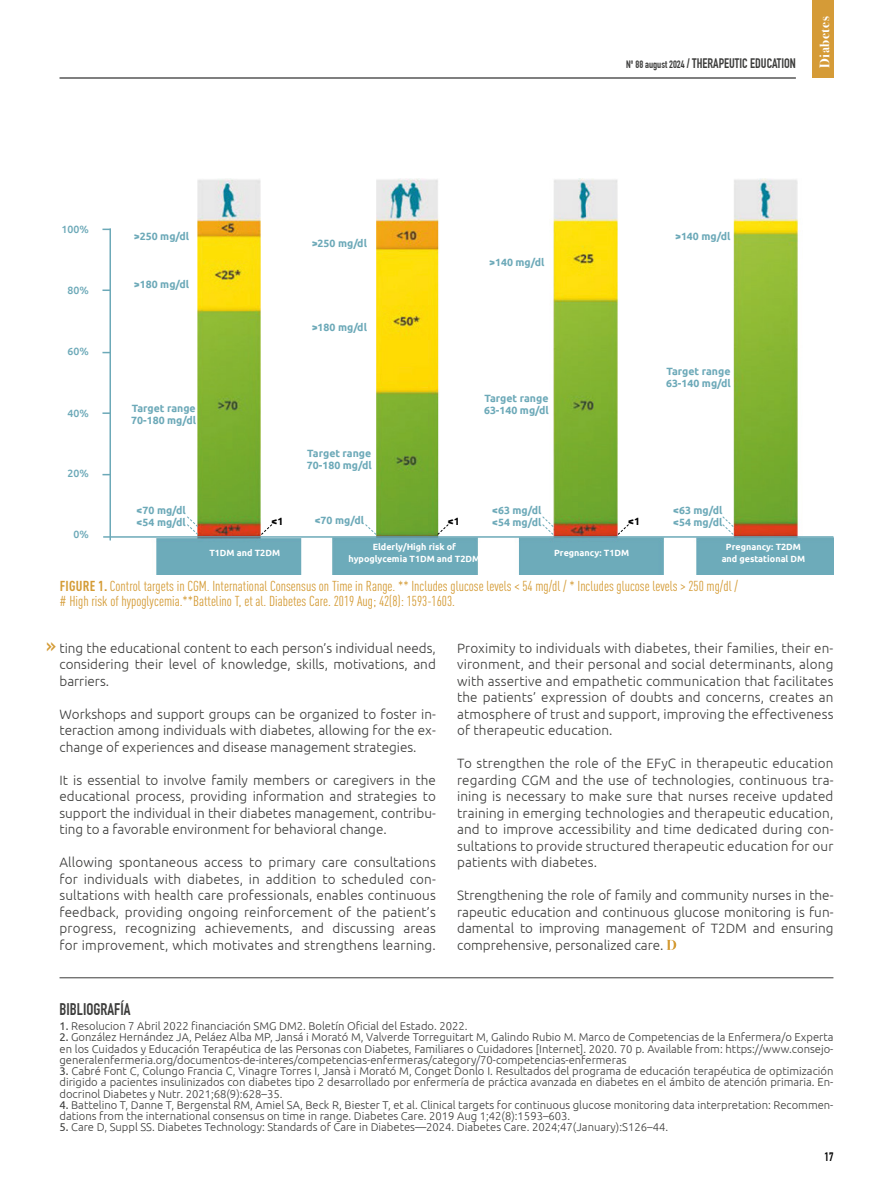
<style>
.page{position:relative;width:893px;height:1191px;background:#fff}
.page>*{position:absolute;margin:0;border:0;box-sizing:border-box;transform-origin:0 0}
.t1{font:22.5px "DIN Engschrift Std";color:#d49b35}
.t2{font:16.5px "DIN Engschrift Std";color:#3c3c3b}
.t3{font:condensed 14.25px/14.2px "DIN Pro";color:#d49b35}
.t4{font:300 13.5px/16.5px "Ubuntu";color:#3c3c3b;text-align:justify}
.t5{font:13.5px "DIN Engschrift Std";color:#3c3c3b}
.t6{font:700 13.5px "Bodoni Svty Two ITCTT";letter-spacing:.04em;color:#fff}
.t7{font:12px "DIN Engschrift Std";color:#000}
.t8{font:300 11.25px/11.2px "Ubuntu";color:#3c3c3b;text-align:justify}
.t9{font:700 10.5px/12px "Ubuntu";color:#6ca9b8}
.t10{font:500 10.5px "Ubuntu";color:#6ca9b8}
.t11{font:700 10.5px "Ubuntu";color:#000}
.t12{font:700 9px/12px "Ubuntu";color:#fff;text-align:center}
.s1{font-size:10.5px}
.s2{font-weight:700}
.s3{font-weight:400}
</style>
<div class="page">
<hr style="left:60px;top:78px;width:736px;height:1px;background:#000">
<div style="left:812px;top:0;width:21px;height:78px;background:#d59b37"></div>
<svg style="left:667px;top:940px;width:9px;height:10px"></svg>
<hr style="left:60px;top:977px;width:773px;height:1px;background:#3c3c3b">
<img style="left:102px;top:179px;width:732px;height:395px">
<hr style="left:109px;top:228px;width:2px;height:312px;background:#6ca9b8">
<hr style="left:103px;top:536px;width:730px;height:2px;background:#6ca9b8">
<svg style="left:102px;top:289px;width:8px;height:2px"></svg>
<svg style="left:102px;top:412px;width:8px;height:2px"></svg>
<svg style="left:186px;top:515px;width:13px;height:20px"></svg>
<svg style="left:542px;top:515px;width:12px;height:20px"></svg>
<svg style="left:722px;top:515px;width:12px;height:20px"></svg>
<svg style="left:364px;top:523px;width:13px;height:12px"></svg>
<svg style="left:260px;top:523px;width:13px;height:12px"></svg>
<svg style="left:617px;top:523px;width:13px;height:12px"></svg>
<svg style="left:437px;top:523px;width:12px;height:12px"></svg>
<p class="t5" style="left:626px;top:55px;width:171px"><span class="s1">Nº 88 august 2024</span> / THERAPEUTIC EDUCATION</p>
<p class="t6" style="left:813px;top:68px;width:53px;rotate:-90deg">Diabetes</p>
<p class="t10" style="left:62px;top:223px;width:29px">100%</p>
<p class="t10" style="left:68px;top:283px;width:23px">80%</p>
<p class="t10" style="left:68px;top:345px;width:23px">60%</p>
<p class="t10" style="left:68px;top:407px;width:23px">40%</p>
<p class="t10" style="left:68px;top:467px;width:23px">20%</p>
<p class="t10" style="left:74px;top:528px;width:17px">0%</p>
<p class="t9" style="left:134px;top:230px;width:57px">&gt;250 mg/dl</p>
<p class="t9" style="left:134px;top:278px;width:57px">&gt;180 mg/dl</p>
<p class="t9" style="left:131px;top:402px;width:66px">Target range<br>70-180 mg/dl</p>
<p class="t9" style="left:312px;top:237px;width:57px">&gt;250 mg/dl</p>
<p class="t9" style="left:312px;top:321px;width:57px">&gt;180 mg/dl</p>
<p class="t9" style="left:307px;top:447px;width:66px">Target range<br>70-180 mg/dl</p>
<p class="t9" style="left:489px;top:256px;width:57px">&gt;140 mg/dl</p>
<p class="t9" style="left:484px;top:392px;width:66px">Target range<br>63-140 mg/dl</p>
<p class="t9" style="left:675px;top:230px;width:57px">&gt;140 mg/dl</p>
<p class="t9" style="left:666px;top:365px;width:66px">Target range<br>63-140 mg/dl</p>
<p class="t9" style="left:137px;top:504px;width:51px">&lt;70 mg/dl &lt;54 mg/dl</p>
<p class="t9" style="left:492px;top:504px;width:51px">&lt;63 mg/dl &lt;54 mg/dl</p>
<p class="t9" style="left:673px;top:504px;width:51px">&lt;63 mg/dl &lt;54 mg/dl</p>
<p class="t11" style="left:271px;top:514px;width:13px">&lt;1</p>
<p class="t9" style="left:315px;top:514px;width:51px">&lt;70 mg/dl</p>
<p class="t11" style="left:448px;top:514px;width:13px">&lt;1</p>
<p class="t11" style="left:628px;top:514px;width:13px">&lt;1</p>
<p class="t12" style="left:209px;top:546px;width:72px">T1DM and T2DM</p>
<p class="t12" style="left:349px;top:540px;width:133px">Elderly/High risk of hypoglycemia T1DM and T2DM</p>
<p class="t12" style="left:554px;top:546px;width:77px">Pregnancy: T1DM</p>
<p class="t12" style="left:722px;top:540px;width:85px">Pregnancy: T2DM and gestational DM</p>
<p class="t3" style="left:60px;top:578px;width:680px"><span class="s2">FIGURE 1.</span> Control targets in CGM. International Consensus on Time in Range. ** Includes glucose levels &lt; 54 mg/dl / * Includes glucose levels &gt; 250 mg/dl / # High risk of hypoglycemia.**Battelino T, et al. Diabetes Care. 2019 Aug; 42(8): 1593-1603.</p>
<p class="t4" style="left:60px;top:639px;width:378px">ting the educational content to each person’s individual needs, considering their level of knowledge, skills, motivations, and barriers.</p>
<p class="t4" style="left:60px;top:705px;width:378px">Workshops and support groups can be organized to foster in&shy;teraction among individuals with diabetes, allowing for the ex&shy;change of experiences and disease management strategies.</p>
<p class="t4" style="left:60px;top:771px;width:378px">It is essential to involve family members or caregivers in the educational process, providing information and strategies to support the individual in their diabetes management, contribu&shy;ting to a favorable environment for behavioral change.</p>
<p class="t4" style="left:60px;top:854px;width:378px">Allowing spontaneous access to primary care consultations for individuals with diabetes, in addition to scheduled con&shy;sultations with health care professionals, enables continuous feedback, providing ongoing reinforcement of the patient’s progress, recognizing achievements, and discussing areas for improvement, which motivates and strengthens learning.</p>
<h1 class="t1" style="left:46px;top:632px;width:11px">»</h1>
<p class="t4" style="left:457px;top:639px;width:378px">Proximity to individuals with diabetes, their families, their en&shy;vironment, and their personal and social determinants, along with assertive and empathetic communication that facilitates the patients’ expression of doubts and concerns, creates an atmosphere of trust and support, improving the effectiveness of therapeutic education.</p>
<p class="t4" style="left:457px;top:755px;width:378px">To strengthen the role of the EFyC in therapeutic education regarding CGM and the use of technologies, continuous tra&shy;ining is necessary to make sure that nurses receive updated training in emerging technologies and therapeutic education, and to improve accessibility and time dedicated during con&shy;sultations to provide structured therapeutic education for our patients with diabetes.</p>
<p class="t4" style="left:457px;top:887px;width:378px">Strengthening the role of family and community nurses in the&shy;rapeutic education and continuous glucose monitoring is fun&shy;damental to improving management of T2DM and ensuring comprehensive, personalized care.</p>
<p class="t2" style="left:60px;top:999px;width:72px">BIBLIOGRAFÍA</p>
<p class="t8" style="left:60px;top:1020px;width:410px"><span class="s3">1.</span> Resolucion 7 Abril 2022 financiación SMG DM2. Boletín Oficial del Estado. 2022.</p>
<p class="t8" style="left:60px;top:1031px;width:775px"><span class="s3">2.</span> González Hernández JA, Peláez Alba MP, Jansá i Morató M, Valverde Torreguitart M, Galindo Rubio M. Marco de Competencias de la Enfermera/o Experta en los Cuidados y Educación Terapéutica de las Personas con Diabetes, Familiares o Cuidadores [Internet]. 2020. 70 p. Available from: https://www.consejo&shy;generalenfermeria.org/documentos-de-interes/competencias-enfermeras/category/70-competencias-enfermeras</p>
<p class="t8" style="left:60px;top:1065px;width:775px"><span class="s3">3.</span> Cabré Font C, Colungo Francia C, Vinagre Torres I, Jansà i Morató M, Conget Donlo I. Resultados del programa de educación terapéutica de optimización dirigido a pacientes insulinizados con diabetes tipo 2 desarrollado por enfermería de práctica avanzada en diabetes en el ámbito de atención primaria. En&shy;docrinol Diabetes y Nutr. 2021;68(9):628–35.</p>
<p class="t8" style="left:60px;top:1098px;width:775px"><span class="s3">4.</span> Battelino T, Danne T, Bergenstal RM, Amiel SA, Beck R, Biester T, et al. Clinical targets for continuous glucose monitoring data interpretation: Recommen&shy;dations from the international consensus on time in range. Diabetes Care. 2019 Aug 1;42(8):1593–603.</p>
<p class="t8" style="left:60px;top:1121px;width:610px"><span class="s3">5.</span> Care D, Suppl SS. Diabetes Technology: Standards of Care in Diabetes—2024. Diabetes Care. 2024;47(January):S126–44.</p>
<p class="t7" style="left:824px;top:1149px;width:10px">17</p>
</div>
